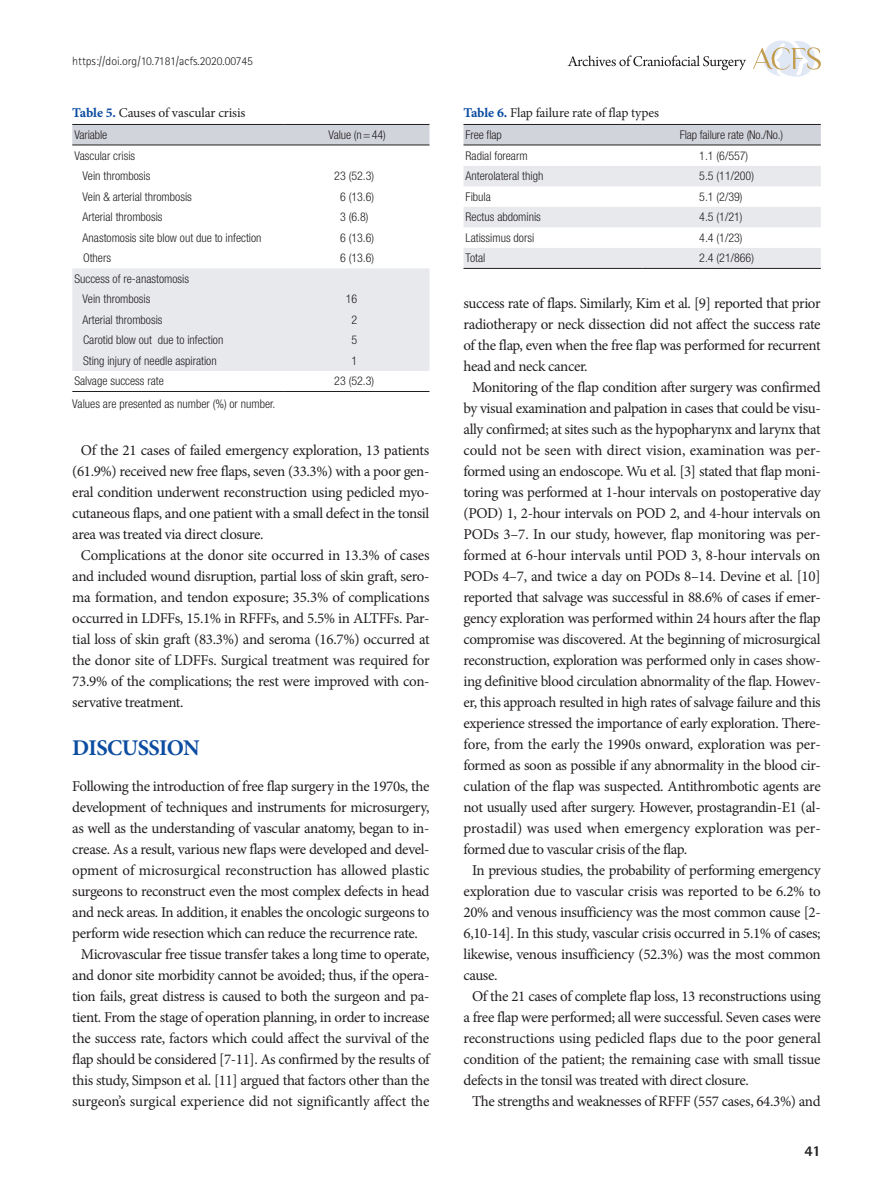
<style>
.page{position:relative;width:893px;height:1191px;background:#fff}
.page>*{position:absolute;margin:0;border:0;box-sizing:border-box;transform-origin:0 0}
.대제목{font:700 22.5px "Minion Pro";letter-spacing:-.025em;color:#0d4da1}
.본문{font:15px/21px "Minion Pro";letter-spacing:-.025em;color:#231f20;text-align:justify}
.본문_0{font:15px/21px "Minion Pro";letter-spacing:-.025em;color:#231f20;text-align:justify}
.t1{font:800 15px "Rotis Semi Sans Std";color:#231f20}
.표그림제목{font:13.5px "Minion Pro";letter-spacing:-.01em;color:#231f20}
.표본문{font:300 condensed 12px "Helvetica Neue LT Std";color:#231f20}
.표열제목{font:300 condensed 12px "Helvetica Neue LT Std";letter-spacing:-.01em;color:#231f20}
.t2{font:300 12px "Rotis Sans Serif Std";color:#231f20}
.s1{font-family:"Minion Pro Bold Capt";color:#0d4da1}
</style>
<div class="page">
<svg style="left:753px;top:40px;width:68px;height:37px"></svg>
<svg style="left:568px;top:55px;width:178px;height:15px"></svg>
<div style="left:72px;top:125px;width:357px;height:20px;background:#d2d4dc"></div>
<div style="left:72px;top:268px;width:357px;height:103px;background:#e8e9ed"></div>
<hr style="left:72px;top:124px;width:213px;height:1px;background:#231f20">
<hr style="left:285px;top:124px;width:144px;height:1px;background:#231f20">
<hr style="left:72px;top:145px;width:213px;height:1px;background:#231f20">
<hr style="left:285px;top:145px;width:144px;height:1px;background:#231f20">
<hr style="left:72px;top:391px;width:213px;height:1px;background:#231f20">
<hr style="left:285px;top:391px;width:144px;height:1px;background:#231f20">
<svg style="left:463px;top:125px;width:358px;height:143px"></svg>
<hr style="left:463px;top:124px;width:179px;height:1px;background:#231f20">
<hr style="left:642px;top:124px;width:179px;height:1px;background:#231f20">
<hr style="left:463px;top:145px;width:179px;height:1px;background:#231f20">
<hr style="left:642px;top:145px;width:179px;height:1px;background:#231f20">
<hr style="left:463px;top:268px;width:179px;height:1px;background:#231f20">
<hr style="left:642px;top:268px;width:179px;height:1px;background:#231f20">
<p class="t2" style="left:72px;top:54px;width:182px">https://doi.org/10.7181/acfs.2020.00745</p>
<p class="표그림제목" style="left:72px;top:104px;width:175px"><span class="s1">Table 5.</span> Causes of vascular crisis</p>
<p class="표열제목" style="left:74px;top:128px;width:34px">Variable</p>
<p class="표열제목" style="left:329px;top:128px;width:59px">Value (n= 44)</p>
<p class="표본문" style="left:74px;top:148px;width:62px">Vascular crisis</p>
<p class="표본문" style="left:83px;top:169px;width:69px">Vein thrombosis</p>
<p class="표본문" style="left:334px;top:169px;width:41px">23 (52.3)</p>
<p class="표본문" style="left:83px;top:189px;width:111px">Vein &amp; arterial thrombosis</p>
<p class="표본문" style="left:340px;top:189px;width:36px">6 (13.6)</p>
<p class="표본문" style="left:83px;top:210px;width:81px">Arterial thrombosis</p>
<p class="표본문" style="left:340px;top:210px;width:30px">3 (6.8)</p>
<p class="표본문" style="left:83px;top:230px;width:180px">Anastomosis site blow out due to infection</p>
<p class="표본문" style="left:340px;top:230px;width:36px">6 (13.6)</p>
<p class="표본문" style="left:83px;top:251px;width:30px">Others</p>
<p class="표본문" style="left:340px;top:251px;width:36px">6 (13.6)</p>
<p class="표본문" style="left:74px;top:271px;width:116px">Success of re-anastomosis</p>
<p class="표본문" style="left:83px;top:292px;width:69px">Vein thrombosis</p>
<p class="표본문" style="left:346px;top:292px;width:13px">16</p>
<p class="표본문" style="left:83px;top:312px;width:81px">Arterial thrombosis</p>
<p class="표본문" style="left:351px;top:312px;width:7px">2</p>
<p class="표본문" style="left:83px;top:333px;width:142px">Carotid blow out due to infection</p>
<p class="표본문" style="left:351px;top:333px;width:7px">5</p>
<p class="표본문" style="left:83px;top:353px;width:135px">Sting injury of needle aspiration</p>
<p class="표본문" style="left:351px;top:353px;width:7px">1</p>
<p class="표본문" style="left:74px;top:374px;width:91px">Salvage success rate</p>
<p class="표본문" style="left:334px;top:374px;width:41px">23 (52.3)</p>
<p class="표본문" style="left:72px;top:397px;width:205px">Values are presented as number (%) or number.</p>
<p class="본문" style="left:72px;top:439px;width:359px;text-indent:9px">Of the 21 cases of failed emergency exploration, 13 patients (61.9%) received new free flaps, seven (33.3%) with a poor gen&shy;eral condition underwent reconstruction using pedicled myo&shy;cutaneous flaps, and one patient with a small defect in the tonsil area was treated via direct closure.</p>
<p class="본문" style="left:72px;top:544px;width:359px;text-indent:9px">Complications at the donor site occurred in 13.3% of cases and included wound disruption, partial loss of skin graft, sero&shy;ma formation, and tendon exposure; 35.3% of complications occurred in LDFFs, 15.1% in RFFFs, and 5.5% in ALTFFs. Par&shy;tial loss of skin graft (83.3%) and seroma (16.7%) occurred at the donor site of LDFFs. Surgical treatment was required for 73.9% of the complications; the rest were improved with con&shy;servative treatment.</p>
<p class="대제목" style="left:72px;top:732px;width:129px">DISCUSSION</p>
<p class="본문_0" style="left:72px;top:775px;width:359px">Following the introduction of free flap surgery in the 1970s, the development of techniques and instruments for microsurgery, as well as the understanding of vascular anatomy, began to in&shy;crease. As a result, various new flaps were developed and devel&shy;opment of microsurgical reconstruction has allowed plastic surgeons to reconstruct even the most complex defects in head and neck areas. In addition, it enables the oncologic surgeons to perform wide resection which can reduce the recurrence rate.</p>
<p class="본문" style="left:72px;top:943px;width:359px;text-align:center">Microvascular free tissue transfer takes a long time to operate, and donor site morbidity cannot be avoided; thus, if the opera&shy;tion fails, great distress is caused to both the surgeon and pa&shy;tient. From the stage of operation planning, in order to increase the success rate, factors which could affect the survival of the flap should be considered [7-11]. As confirmed by the results of this study, Simpson et al. [11] argued that factors other than the surgeon’s surgical experience did not significantly affect the</p>
<p class="표그림제목" style="left:463px;top:104px;width:197px"><span class="s1">Table 6.</span> Flap failure rate of flap types</p>
<p class="표열제목" style="left:466px;top:128px;width:38px">Free flap</p>
<p class="표열제목" style="left:680px;top:128px;width:105px">Flap failure rate (No./No.)</p>
<p class="표본문" style="left:466px;top:148px;width:63px">Radial forearm</p>
<p class="표본문" style="left:699px;top:148px;width:50px">1.1 (6/557)</p>
<p class="표본문" style="left:466px;top:169px;width:79px">Anterolateral thigh</p>
<p class="표본문" style="left:699px;top:169px;width:56px">5.5 (11/200)</p>
<p class="표본문" style="left:466px;top:189px;width:27px">Fibula</p>
<p class="표본문" style="left:699px;top:189px;width:45px">5.1 (2/39)</p>
<p class="표본문" style="left:466px;top:210px;width:77px">Rectus abdominis</p>
<p class="표본문" style="left:699px;top:210px;width:45px">4.5 (1/21)</p>
<p class="표본문" style="left:466px;top:230px;width:70px">Latissimus dorsi</p>
<p class="표본문" style="left:699px;top:230px;width:45px">4.4 (1/23)</p>
<p class="표본문" style="left:466px;top:251px;width:21px">Total</p>
<p class="표본문" style="left:699px;top:251px;width:56px">2.4 (21/866)</p>
<p class="본문" style="left:463px;top:292px;width:359px">success rate of flaps. Similarly, Kim et al. [9] reported that prior radiotherapy or neck dissection did not affect the success rate of the flap, even when the free flap was performed for recurrent head and neck cancer.</p>
<p class="본문" style="left:463px;top:376px;width:359px;text-indent:9px">Monitoring of the flap condition after surgery was confirmed by visual examination and palpation in cases that could be visu&shy;ally confirmed; at sites such as the hypopharynx and larynx that could not be seen with direct vision, examination was per&shy;formed using an endoscope. Wu et al. [3] stated that flap moni&shy;toring was performed at 1-hour intervals on postoperative day (POD) 1, 2-hour intervals on POD 2, and 4-hour intervals on PODs 3–7. In our study, however, flap monitoring was per&shy;formed at 6-hour intervals until POD 3, 8-hour intervals on PODs 4–7, and twice a day on PODs 8–14. Devine et al. [10] reported that salvage was successful in 88.6% of cases if emer&shy;gency exploration was performed within 24 hours after the flap compromise was discovered. At the beginning of microsurgical reconstruction, exploration was performed only in cases show&shy;ing definitive blood circulation abnormality of the flap. Howev&shy;er, this approach resulted in high rates of salvage failure and this experience stressed the importance of early exploration. There&shy;fore, from the early the 1990s onward, exploration was per&shy;formed as soon as possible if any abnormality in the blood cir&shy;culation of the flap was suspected. Antithrombotic agents are not usually used after surgery. However, prostagrandin-E1 (al&shy;prostadil) was used when emergency exploration was per&shy;formed due to vascular crisis of the flap.</p>
<p class="본문" style="left:463px;top:859px;width:359px;text-indent:9px">In previous studies, the probability of performing emergency exploration due to vascular crisis was reported to be 6.2% to 20% and venous insufficiency was the most common cause [2- 6,10-14]. In this study, vascular crisis occurred in 5.1% of cases; likewise, venous insufficiency (52.3%) was the most common cause.</p>
<p class="본문" style="left:463px;top:985px;width:359px;text-indent:9px">Of the 21 cases of complete flap loss, 13 reconstructions using a free flap were performed; all were successful. Seven cases were reconstructions using pedicled flaps due to the poor general condition of the patient; the remaining case with small tissue defects in the tonsil was treated with direct closure.</p>
<p class="본문" style="left:472px;top:1090px;width:350px">The strengths and weaknesses of RFFF (557 cases, 64.3%) and</p>
<p class="t1" style="left:805px;top:1141px;width:18px">41</p>
</div>
